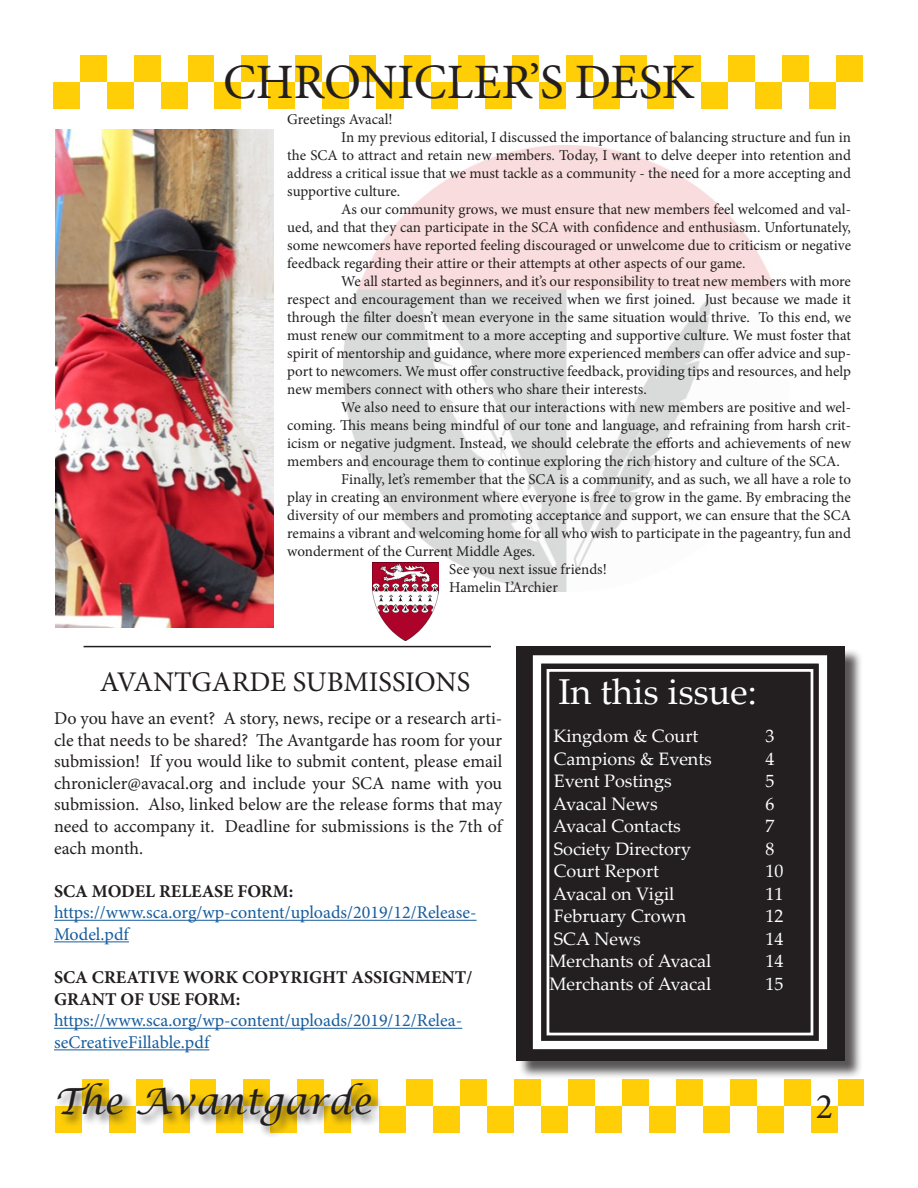
<style>
.page{position:relative;width:918px;height:1188px;background:#fff}
.page>*{position:absolute;margin:0;border:0;box-sizing:border-box;transform-origin:0 0}
.t1{font:49.5px "Minion Pro";color:#231f20}
.t2{font:italic 36px "Lucida Calligraphy";color:#231f20}
.t3{font:36px "Palatino Linotype";color:#fff}
.t4{font:36px "Minion Pro";color:#231f20}
.t5{font:28.5px "Minion Pro";color:#231f20}
.t6{font:18px/21.6px "Minion Pro";color:#231f20;text-align:justify}
.t7{font:18px "Palatino Linotype";color:#fff}
.t8{font:18px/21.6px "Minion Pro";color:#175d9e}
.t9{font:700 18px "Minion Pro";color:#231f20}
.t10{font:15px/18px "Minion Pro";color:#231f20;text-align:justify}
</style>
<div class="page">
<img style="left:343px;top:145px;width:433px;height:447px">
<div style="left:53px;top:82px;width:27px;height:27px;background:#ffce07"></div>
<div style="left:80px;top:55px;width:27px;height:27px;background:#ffce07"></div>
<div style="left:107px;top:82px;width:27px;height:27px;background:#ffce07"></div>
<div style="left:134px;top:55px;width:27px;height:27px;background:#ffce07"></div>
<div style="left:161px;top:82px;width:27px;height:27px;background:#ffce07"></div>
<div style="left:188px;top:55px;width:27px;height:27px;background:#ffce07"></div>
<div style="left:214px;top:55px;width:28px;height:27px;background:#fff"></div>
<div style="left:214px;top:82px;width:28px;height:27px;background:#ffce07"></div>
<div style="left:242px;top:55px;width:26px;height:27px;background:#ffce07"></div>
<div style="left:268px;top:82px;width:28px;height:27px;background:#ffce07"></div>
<div style="left:296px;top:55px;width:26px;height:27px;background:#ffce07"></div>
<div style="left:322px;top:82px;width:28px;height:27px;background:#ffce07"></div>
<div style="left:350px;top:55px;width:26px;height:27px;background:#ffce07"></div>
<div style="left:377px;top:82px;width:27px;height:27px;background:#ffce07"></div>
<div style="left:404px;top:55px;width:27px;height:27px;background:#ffce07"></div>
<div style="left:431px;top:82px;width:27px;height:27px;background:#ffce07"></div>
<div style="left:458px;top:55px;width:27px;height:27px;background:#ffce07"></div>
<div style="left:485px;top:82px;width:27px;height:27px;background:#ffce07"></div>
<div style="left:512px;top:55px;width:27px;height:27px;background:#ffce07"></div>
<div style="left:539px;top:82px;width:27px;height:27px;background:#ffce07"></div>
<div style="left:566px;top:55px;width:27px;height:27px;background:#ffce07"></div>
<div style="left:593px;top:82px;width:27px;height:27px;background:#ffce07"></div>
<div style="left:620px;top:55px;width:27px;height:27px;background:#ffce07"></div>
<div style="left:647px;top:82px;width:27px;height:27px;background:#ffce07"></div>
<div style="left:674px;top:55px;width:27px;height:27px;background:#ffce07"></div>
<div style="left:701px;top:82px;width:27px;height:27px;background:#ffce07"></div>
<div style="left:728px;top:55px;width:27px;height:27px;background:#ffce07"></div>
<div style="left:755px;top:82px;width:27px;height:27px;background:#ffce07"></div>
<div style="left:782px;top:55px;width:27px;height:27px;background:#ffce07"></div>
<div style="left:809px;top:82px;width:27px;height:27px;background:#ffce07"></div>
<div style="left:836px;top:55px;width:27px;height:27px;background:#ffce07"></div>
<div style="left:82px;top:1079px;width:27px;height:27px;background:#ffce07"></div>
<div style="left:136px;top:1079px;width:27px;height:27px;background:#ffce07"></div>
<div style="left:190px;top:1079px;width:27px;height:27px;background:#ffce07"></div>
<div style="left:216px;top:1079px;width:27px;height:27px;background:#fff"></div>
<div style="left:243px;top:1079px;width:27px;height:27px;background:#ffce07"></div>
<div style="left:297px;top:1079px;width:27px;height:27px;background:#ffce07"></div>
<div style="left:351px;top:1079px;width:27px;height:27px;background:#ffce07"></div>
<div style="left:379px;top:1106px;width:27px;height:27px;background:#ffce07"></div>
<div style="left:406px;top:1079px;width:27px;height:27px;background:#ffce07"></div>
<div style="left:433px;top:1106px;width:27px;height:27px;background:#ffce07"></div>
<div style="left:460px;top:1079px;width:27px;height:27px;background:#ffce07"></div>
<div style="left:487px;top:1106px;width:27px;height:27px;background:#ffce07"></div>
<div style="left:514px;top:1079px;width:27px;height:27px;background:#ffce07"></div>
<div style="left:541px;top:1106px;width:27px;height:27px;background:#ffce07"></div>
<div style="left:568px;top:1079px;width:27px;height:27px;background:#ffce07"></div>
<div style="left:595px;top:1106px;width:27px;height:27px;background:#ffce07"></div>
<div style="left:622px;top:1079px;width:27px;height:27px;background:#ffce07"></div>
<div style="left:649px;top:1106px;width:27px;height:27px;background:#ffce07"></div>
<div style="left:676px;top:1079px;width:27px;height:27px;background:#ffce07"></div>
<div style="left:703px;top:1106px;width:27px;height:27px;background:#ffce07"></div>
<div style="left:730px;top:1079px;width:27px;height:27px;background:#ffce07"></div>
<div style="left:757px;top:1106px;width:27px;height:27px;background:#ffce07"></div>
<div style="left:784px;top:1079px;width:27px;height:27px;background:#ffce07"></div>
<div style="left:811px;top:1106px;width:27px;height:27px;background:#ffce07"></div>
<div style="left:838px;top:1079px;width:26px;height:27px;background:#ffce07"></div>
<div style="left:55px;top:1081px;width:328px;height:58px;background:#231f20;opacity:.75"></div>
<div style="left:518px;top:648px;width:346px;height:432px;background:#231f20;opacity:.75"></div>
<div style="left:516px;top:646px;width:329px;height:415px;background:#231f20"></div>
<svg style="left:532px;top:655px;width:296px;height:395px"></svg>
<div style="left:547px;top:669px;width:266px;height:366px;border:3px solid #fff"></div>
<img style="left:373px;top:563px;width:65px;height:77px">
<hr style="left:84px;top:646px;width:407px;height:1px;background:#231f20">
<img style="left:55px;top:129px;width:218px;height:499px">
<hr style="left:54px;top:920px;width:423px;height:1px;background:#175d9e">
<hr style="left:54px;top:941px;width:75px;height:1px;background:#175d9e">
<hr style="left:54px;top:1028px;width:408px;height:1px;background:#175d9e">
<hr style="left:54px;top:1049px;width:155px;height:1px;background:#175d9e">
<p class="t1" style="left:223px;top:49px;width:468px">CHRONICLER’S DESK</p>
<p class="t10" style="left:287px;top:110px;width:107px">Greetings Avacal!</p>
<p class="t10" style="left:287px;top:128px;width:565px;text-indent:54px">In my previous editorial, I discussed the importance of balancing structure and fun in the SCA to attract and retain new members. Today, I want to delve deeper into retention and address a critical issue that we must tackle as a community - the need for a more accepting and supportive culture.</p>
<p class="t10" style="left:287px;top:200px;width:565px;text-indent:54px">As our community grows, we must ensure that new members feel welcomed and val&shy;ued, and that they can participate in the SCA with confidence and enthusiasm. Unfortunately, some newcomers have reported feeling discouraged or unwelcome due to criticism or negative feedback regarding their attire or their attempts at other aspects of our game.</p>
<p class="t10" style="left:287px;top:272px;width:565px;text-indent:54px">We all started as beginners, and it’s our responsibility to treat new members with more respect and encouragement than we received when we first joined. Just because we made it through the filter doesn’t mean everyone in the same situation would thrive. To this end, we must renew our commitment to a more accepting and supportive culture. We must foster that spirit of mentorship and guidance, where more experienced members can offer advice and sup&shy;port to newcomers. We must offer constructive feedback, providing tips and resources, and help new members connect with others who share their interests.</p>
<p class="t10" style="left:287px;top:398px;width:565px;text-indent:54px">We also need to ensure that our interactions with new members are positive and wel&shy;coming. This means being mindful of our tone and language, and refraining from harsh crit&shy;icism or negative judgment. Instead, we should celebrate the efforts and achievements of new members and encourage them to continue exploring the rich history and culture of the SCA.</p>
<p class="t10" style="left:287px;top:470px;width:565px;text-indent:54px">Finally, let’s remember that the SCA is a community, and as such, we all have a role to play in creating an environment where everyone is free to grow in the game. By embracing the diversity of our members and promoting acceptance and support, we can ensure that the SCA remains a vibrant and welcoming home for all who wish to participate in the pageantry, fun and wonderment of the Current Middle Ages.</p>
<p class="t10" style="left:449px;top:560px;width:159px">See you next issue friends!</p>
<p class="t10" style="left:449px;top:578px;width:110px">Hamelin L’Archier</p>
<p class="t5" style="left:100px;top:663px;width:372px">AVANTGARDE SUBMISSIONS</p>
<p class="t6" style="left:54px;top:708px;width:450px">Do you have an event? A story, news, recipe or a research arti&shy;cle that needs to be shared? The Avantgarde has room for your submission! If you would like to submit content, please email chronicler@avacal.org and include your SCA name with you submission. Also, linked below are the release forms that may need to accompany it. Deadline for submissions is the 7th of each month.</p>
<p class="t9" style="left:54px;top:878px;width:241px">SCA MODEL RELEASE FORM:</p>
<p class="t8" style="left:54px;top:902px;width:424px">https://www.sca.org/wp-content/uploads/2019/12/Release-<br>Model.pdf</p>
<p class="t9" style="left:54px;top:965px;width:420px">SCA CREATIVE WORK COPYRIGHT ASSIGNMENT/</p>
<p class="t9" style="left:54px;top:986px;width:188px">GRANT OF USE FORM:</p>
<p class="t8" style="left:54px;top:1010px;width:410px">https://www.sca.org/wp-content/uploads/2019/12/Relea&shy;seCreativeFillable.pdf</p>
<p class="t3" style="left:558px;top:666px;width:200px">In this issue:</p>
<p class="t7" style="left:553px;top:723px;width:146px">Kingdom &amp; Court</p>
<p class="t7" style="left:765px;top:723px;width:10px">3</p>
<p class="t7" style="left:554px;top:746px;width:160px">Campions &amp; Events</p>
<p class="t7" style="left:765px;top:746px;width:10px">4</p>
<p class="t7" style="left:554px;top:768px;width:119px">Event Postings</p>
<p class="t7" style="left:765px;top:768px;width:10px">5</p>
<p class="t7" style="left:553px;top:791px;width:106px">Avacal News</p>
<p class="t7" style="left:765px;top:791px;width:10px">6</p>
<p class="t7" style="left:553px;top:813px;width:129px">Avacal Contacts</p>
<p class="t7" style="left:765px;top:813px;width:10px">7</p>
<p class="t7" style="left:554px;top:836px;width:139px">Society Directory</p>
<p class="t7" style="left:765px;top:836px;width:10px">8</p>
<p class="t7" style="left:554px;top:858px;width:107px">Court Report</p>
<p class="t7" style="left:765px;top:858px;width:19px">10</p>
<p class="t7" style="left:553px;top:881px;width:123px">Avacal on Vigil</p>
<p class="t7" style="left:765px;top:881px;width:19px">11</p>
<p class="t7" style="left:554px;top:903px;width:134px">February Crown</p>
<p class="t7" style="left:765px;top:903px;width:19px">12</p>
<p class="t7" style="left:554px;top:926px;width:88px">SCA News</p>
<p class="t7" style="left:765px;top:926px;width:19px">14</p>
<p class="t7" style="left:549px;top:948px;width:164px">Merchants of Avacal</p>
<p class="t7" style="left:765px;top:948px;width:19px">14</p>
<p class="t7" style="left:549px;top:971px;width:164px">Merchants of Avacal</p>
<p class="t7" style="left:765px;top:971px;width:19px">15</p>
<p class="t2" style="left:54px;top:1080px;width:319px">The Avantgarde</p>
<p class="t4" style="left:816px;top:1083px;width:19px">2</p>
</div>
